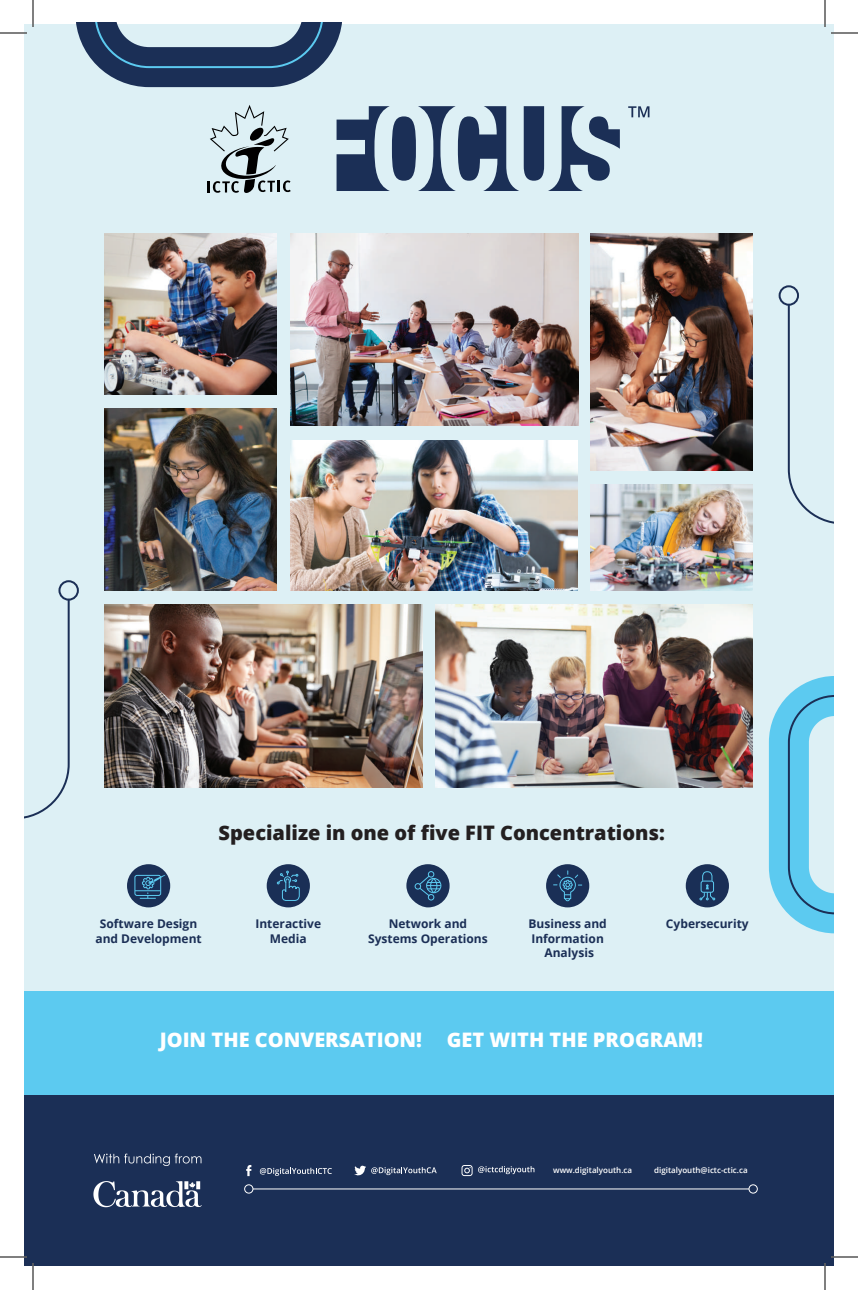
<style>
.page{position:relative;width:858px;height:1290px;background:#fff}
.page>*{position:absolute;margin:0;border:0;box-sizing:border-box;transform-origin:0 0}
.t1{font:800 20px "Open Sans";color:#231f20}
.t2{font:800 20px "Open Sans";color:#fff}
.t3{font:700 12px/14.4px "Open Sans";color:#1b2f56;text-align:center}
.t4{font:600 8px "Open Sans";color:#fff}
</style>
<div class="page">
<div style="left:24px;top:24px;width:810px;height:1242px;background:#ddf0f5"></div>
<div style="left:24px;top:1075px;width:810px;height:191px;background:#1b2f56"></div>
<div style="left:24px;top:992px;width:810px;height:103px;background:#5ccaf0"></div>
<hr style="left:253px;top:1189px;width:496px;height:1px;background:#fff">
<div style="left:244px;top:1184px;width:9px;height:9px;border:1px solid #fff;border-radius:50%"></div>
<div style="left:749px;top:1184px;width:9px;height:9px;border:1px solid #fff;border-radius:50%"></div>
<svg style="left:246px;top:1165px;width:5px;height:11px"></svg>
<svg style="left:260px;top:1168px;width:72px;height:8px"></svg>
<svg style="left:354px;top:1166px;width:83px;height:10px"></svg>
<svg style="left:462px;top:1165px;width:72px;height:11px"></svg>
<svg style="left:628px;top:106px;width:22px;height:11px"></svg>
<div style="left:546px;top:864px;width:43px;height:43px;background:#1a2f56;border-radius:50%"></div>
<svg style="left:554px;top:871px;width:28px;height:31px"></svg>
<div style="left:686px;top:864px;width:43px;height:43px;background:#1a2f56;border-radius:50%"></div>
<svg style="left:699px;top:871px;width:16px;height:29px"></svg>
<div style="left:406px;top:864px;width:44px;height:43px;background:#1a2f56;border-radius:50%"></div>
<div style="left:415px;top:883px;width:6px;height:7px;border:1px solid #5ccaf0;border-radius:50%"></div>
<div style="left:428px;top:871px;width:6px;height:7px;border:1px solid #5ccaf0;border-radius:50%"></div>
<div style="left:428px;top:894px;width:6px;height:7px;border:1px solid #5ccaf0;border-radius:50%"></div>
<svg style="left:418px;top:875px;width:23px;height:22px"></svg>
<div style="left:127px;top:864px;width:43px;height:43px;background:#1a2f56;border-radius:50%"></div>
<div style="left:134px;top:875px;width:27px;height:21px;border:1px solid #5ccaf0;border-radius:2px"></div>
<svg style="left:135px;top:875px;width:30px;height:24px"></svg>
<div style="left:267px;top:864px;width:43px;height:43px;background:#1a2f56;border-radius:50%"></div>
<svg style="left:277px;top:871px;width:23px;height:30px"></svg>
<img style="left:291px;top:233px;width:287px;height:192px">
<img style="left:105px;top:233px;width:172px;height:162px">
<img style="left:105px;top:409px;width:172px;height:182px">
<img style="left:291px;top:440px;width:286px;height:151px">
<img style="left:105px;top:605px;width:317px;height:182px">
<img style="left:436px;top:605px;width:317px;height:182px">
<img style="left:591px;top:484px;width:162px;height:106px">
<img style="left:591px;top:233px;width:162px;height:237px">
<svg style="left:749px;top:656px;width:85px;height:278px"></svg>
<svg style="left:76px;top:22px;width:544px;height:171px"></svg>
<div style="left:779px;top:285px;width:20px;height:21px;border:2px solid #1b2f56;border-radius:50%"></div>
<svg style="left:787px;top:302px;width:47px;height:222px"></svg>
<div style="left:58px;top:580px;width:21px;height:21px;border:2px solid #1b2f56;border-radius:50%"></div>
<svg style="left:24px;top:597px;width:47px;height:222px"></svg>
<hr style="left:0;top:32px;width:27px;height:2px;background:#fff">
<hr style="left:831px;top:32px;width:27px;height:2px;background:#fff">
<hr style="left:0;top:1256px;width:27px;height:2px;background:#fff">
<hr style="left:831px;top:1256px;width:27px;height:2px;background:#fff">
<hr style="left:32px;top:0;width:2px;height:27px;background:#fff">
<hr style="left:32px;top:1263px;width:2px;height:27px;background:#fff">
<hr style="left:824px;top:0;width:2px;height:27px;background:#fff">
<hr style="left:824px;top:1263px;width:2px;height:27px;background:#fff">
<svg style="left:0;top:33px;width:27px;height:1px"></svg>
<svg style="left:831px;top:33px;width:27px;height:1px"></svg>
<svg style="left:0;top:1257px;width:27px;height:1px"></svg>
<svg style="left:33px;top:0;width:1px;height:27px"></svg>
<svg style="left:33px;top:1263px;width:1px;height:27px"></svg>
<svg style="left:825px;top:0;width:1px;height:27px"></svg>
<svg style="left:825px;top:1257px;width:33px;height:33px"></svg>
<img style="left:94px;top:1153px;width:108px;height:54px">
<h1 class="t1" style="left:219px;top:818px;width:448px">Specialize in one of five FIT Concentrations:</h1>
<p class="t3" style="left:95px;top:916px;width:108px">Software Design and Development</p>
<p class="t3" style="left:255px;top:916px;width:67px">Interactive<br>Media</p>
<p class="t3" style="left:368px;top:916px;width:121px">Network and<br>Systems Operations</p>
<p class="t3" style="left:529px;top:916px;width:80px">Business and<br>Information<br>Analysis</p>
<p class="t3" style="left:666px;top:916px;width:84px">Cybersecurity</p>
<h1 class="t2" style="left:160px;top:1025px;width:264px">JOIN THE CONVERSATION!</h1>
<h1 class="t2" style="left:447px;top:1025px;width:258px">GET WITH THE PROGRAM!</h1>
<p class="t4" style="left:553px;top:1164px;width:80px">www.digitalyouth.ca</p>
<p class="t4" style="left:654px;top:1165px;width:95px">digitalyouth@ictc-ctic.ca</p>
</div>
